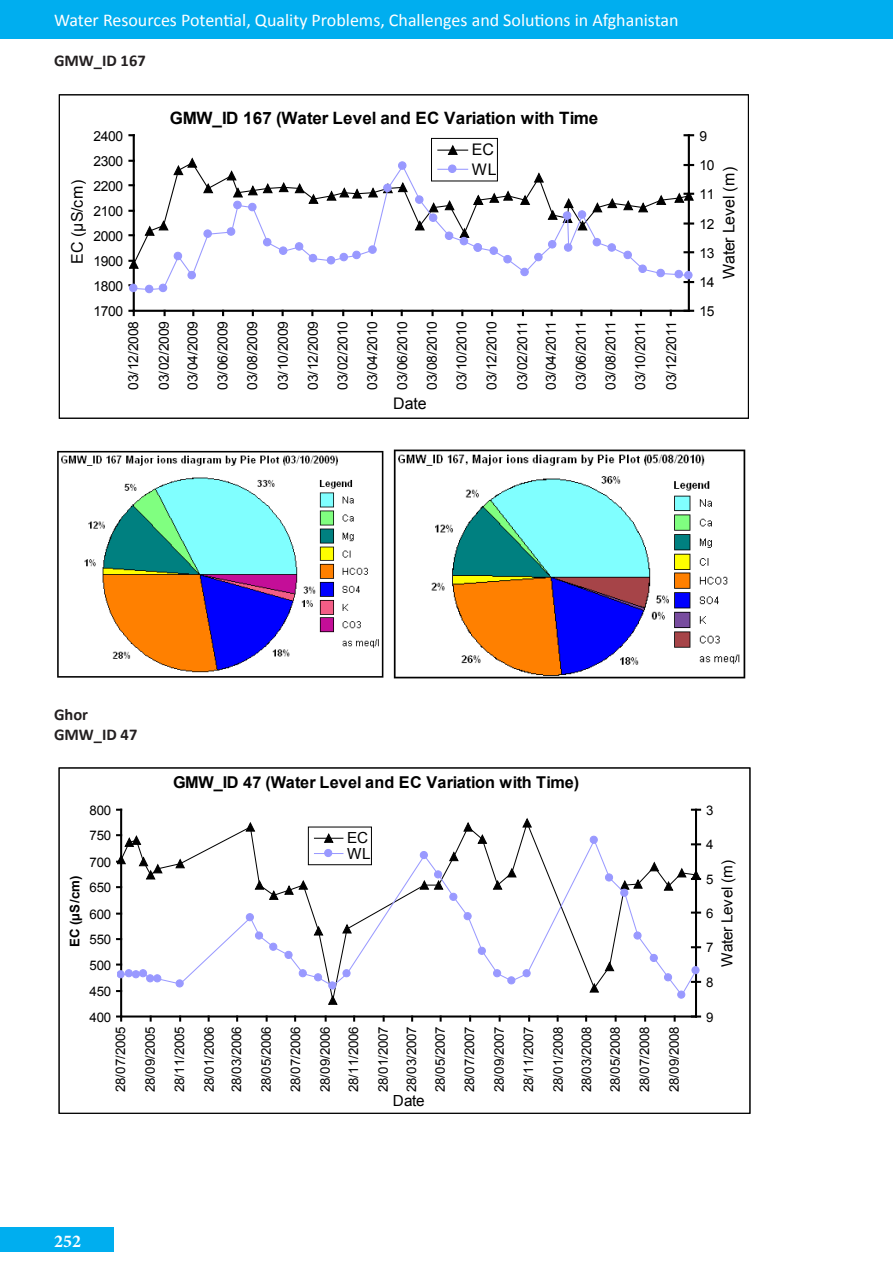
<style>
.page{position:relative;width:893px;height:1263px;background:#fff}
.page>*{position:absolute;margin:0;border:0;box-sizing:border-box;transform-origin:0 0}
.t1{font:18px "Calibri";color:#fff}
.t2{font:700 18px "Minion Pro";color:#fff}
.t3{font:700 16.95px "Arial";letter-spacing:.005em;color:#000}
.t4{font:700 16.5px "Calibri";color:#231f20}
.t5{font:700 16.35px "Arial";letter-spacing:.005em;color:#000}
.t6{font:15.9px/19.2px "Arial";letter-spacing:-.01em;color:#000}
.t7{font:15.3px/15.3px "Arial";letter-spacing:-.01em;color:#000}
.t8{font:13.8px/29.7px "Arial";letter-spacing:-.02em;color:#000;text-align:justify}
.t9{font:13.2px/28.5px "Arial";letter-spacing:-.02em;color:#000}
.t10{font:700 13.2px "Arial";color:#000}
</style>
<div class="page">
<div style="left:0;top:1227px;width:114px;height:25px;background:#00aeef"></div>
<div style="left:0;top:0;width:893px;height:38px;background:#00aeef"></div>
<hr style="left:133px;top:135px;width:2px;height:176px;background:#000">
<hr style="left:134px;top:310px;width:555px;height:2px;background:#000">
<svg style="left:129px;top:310px;width:6px;height:5px"></svg>
<hr style="left:688px;top:135px;width:2px;height:176px;background:#000">
<svg style="left:685px;top:134px;width:8px;height:2px"></svg>
<div style="left:129px;top:284px;width:8px;height:8px;border:1px solid #99f;border-radius:50%"></div>
<div style="left:145px;top:285px;width:8px;height:8px;border:1px solid #99f;border-radius:50%"></div>
<div style="left:159px;top:284px;width:8px;height:8px;border:1px solid #99f;border-radius:50%"></div>
<div style="left:431px;top:138px;width:66px;height:43px;border:1px solid #000"></div>
<svg style="left:129px;top:144px;width:565px;height:147px"></svg>
<hr style="left:438px;top:169px;width:30px;height:1px;background:#99f">
<div style="left:448px;top:165px;width:8px;height:7px;background:#99f;border-radius:50%"></div>
<div style="left:448px;top:164px;width:8px;height:9px;border:1px solid #99f;border-radius:50%"></div>
<img style="left:393px;top:449px;width:352px;height:230px">
<img style="left:57px;top:450px;width:327px;height:228px">
<hr style="left:120px;top:810px;width:2px;height:206px;background:#000">
<hr style="left:121px;top:1015px;width:575px;height:2px;background:#000">
<svg style="left:117px;top:1015px;width:5px;height:5px"></svg>
<hr style="left:695px;top:810px;width:2px;height:206px;background:#000">
<svg style="left:692px;top:809px;width:8px;height:2px"></svg>
<svg style="left:117px;top:817px;width:584px;height:188px"></svg>
<div style="left:325px;top:849px;width:7px;height:7px;background:#99f;border-radius:50%"></div>
<div style="left:324px;top:849px;width:8px;height:8px;border:1px solid #99f;border-radius:50%"></div>
<h1 class="t1" style="left:54px;top:9px;width:626px">Water Resources Potential, Quality Problems, Challenges and Solutions in Afghanistan</h1>
<p class="t4" style="left:54px;top:50px;width:93px">GMW_ID 167</p>
<p class="t8" style="left:93px;top:121px;width:31px">2400</p>
<p class="t8" style="left:93px;top:147px;width:31px">2300</p>
<p class="t6" style="left:68px;top:264px;width:86px;rotate:-90deg">EC (µS/cm)</p>
<p class="t8" style="left:93px;top:171px;width:31px">2200</p>
<p class="t8" style="left:93px;top:197px;width:31px">2100</p>
<p class="t8" style="left:93px;top:221px;width:31px">2000</p>
<p class="t8" style="left:93px;top:247px;width:31px">1900</p>
<p class="t8" style="left:93px;top:271px;width:31px">1800</p>
<p class="t8" style="left:93px;top:297px;width:31px">1700</p>
<p class="t3" style="left:170px;top:106px;width:430px">GMW_ID 167 (Water Level and EC Variation with Time</p>
<p class="t6" style="left:472px;top:140px;width:26px">EC<br>WL</p>
<p class="t8" style="left:118px;top:389px;width:70px;rotate:-90deg">03/12/2008</p>
<p class="t8" style="left:149px;top:389px;width:70px;rotate:-90deg">03/02/2009<br>03/04/2009<br>03/06/2009<br>03/08/2009</p>
<p class="t8" style="left:268px;top:389px;width:70px;rotate:-90deg">03/10/2009<br>03/12/2009<br>03/02/2010<br>03/04/2010<br>03/06/2010<br>03/08/2010<br>03/10/2010<br>03/12/2010</p>
<p class="t8" style="left:508px;top:389px;width:70px;rotate:-90deg">03/02/2011<br>03/04/2011<br>03/06/2011<br>03/08/2011<br>03/10/2011</p>
<p class="t8" style="left:657px;top:389px;width:70px;rotate:-90deg">03/12/2011</p>
<p class="t6" style="left:393px;top:394px;width:35px">Date</p>
<p class="t8" style="left:699px;top:121px;width:17px;line-height:29.2px;text-align:left">9<br>10<br>11<br>12<br>13<br>14<br>15</p>
<p class="t6" style="left:719px;top:279px;width:113px;rotate:-90deg">Water Level (m)</p>
<p class="t4" style="left:54px;top:704px;width:36px">Ghor</p>
<p class="t4" style="left:54px;top:724px;width:85px">GMW_ID 47</p>
<p class="t9" style="left:90px;top:796px;width:23px">800</p>
<p class="t9" style="left:90px;top:821px;width:23px">750</p>
<p class="t9" style="left:90px;top:848px;width:23px">700</p>
<p class="t10" style="left:66px;top:947px;width:73px;rotate:-90deg">EC (µS/cm)</p>
<p class="t9" style="left:90px;top:873px;width:23px">650</p>
<p class="t9" style="left:90px;top:900px;width:23px">600</p>
<p class="t9" style="left:90px;top:925px;width:23px">550</p>
<p class="t9" style="left:90px;top:951px;width:23px">500</p>
<p class="t9" style="left:90px;top:977px;width:23px">450</p>
<p class="t9" style="left:90px;top:1003px;width:23px">400</p>
<p class="t5" style="left:173px;top:772px;width:408px">GMW_ID 47 (Water Level and EC Variation with Time)</p>
<p class="t7" style="left:347px;top:830px;width:25px">EC<br>WL</p>
<p class="t9" style="left:106px;top:1092px;width:67px;rotate:-90deg">28/07/2005</p>
<p class="t9" style="left:136px;top:1092px;width:67px;rotate:-90deg">28/09/2005</p>
<p class="t9" style="left:165px;top:1092px;width:67px;rotate:-90deg">28/11/2005</p>
<p class="t9" style="left:196px;top:1092px;width:67px;line-height:27.5px;rotate:-90deg">28/01/2006<br>28/03/2006</p>
<p class="t9" style="left:252px;top:1092px;width:67px;rotate:-90deg">28/05/2006</p>
<p class="t9" style="left:281px;top:1092px;width:67px;rotate:-90deg">28/07/2006</p>
<p class="t9" style="left:311px;top:1092px;width:67px;rotate:-90deg">28/09/2006<br>28/11/2006</p>
<p class="t9" style="left:369px;top:1092px;width:67px;text-align:justify;rotate:-90deg">28/01/2007<br>28/03/2007<br>28/05/2007</p>
<p class="t9" style="left:455px;top:1092px;width:67px;rotate:-90deg">28/07/2007</p>
<p class="t9" style="left:485px;top:1092px;width:67px;rotate:-90deg">28/09/2007</p>
<p class="t9" style="left:514px;top:1092px;width:67px;rotate:-90deg">28/11/2007</p>
<p class="t9" style="left:544px;top:1092px;width:67px;text-align:justify;rotate:-90deg">28/01/2008<br>28/03/2008<br>28/05/2008</p>
<p class="t9" style="left:630px;top:1092px;width:67px;rotate:-90deg">28/07/2008</p>
<p class="t9" style="left:660px;top:1092px;width:67px;rotate:-90deg">28/09/2008</p>
<p class="t7" style="left:393px;top:1093px;width:33px">Date</p>
<p class="t9" style="left:706px;top:796px;width:9px">3</p>
<p class="t9" style="left:706px;top:831px;width:9px">4</p>
<p class="t9" style="left:706px;top:865px;width:9px">5</p>
<p class="t9" style="left:706px;top:899px;width:9px">6</p>
<p class="t9" style="left:706px;top:933px;width:9px">7</p>
<p class="t9" style="left:706px;top:968px;width:9px">8</p>
<p class="t9" style="left:706px;top:1003px;width:9px">9</p>
<p class="t7" style="left:720px;top:966px;width:108px;rotate:-90deg">Water Level (m)</p>
<h1 class="t2" style="left:54px;top:1228px;width:28px">252</h1>
</div>
